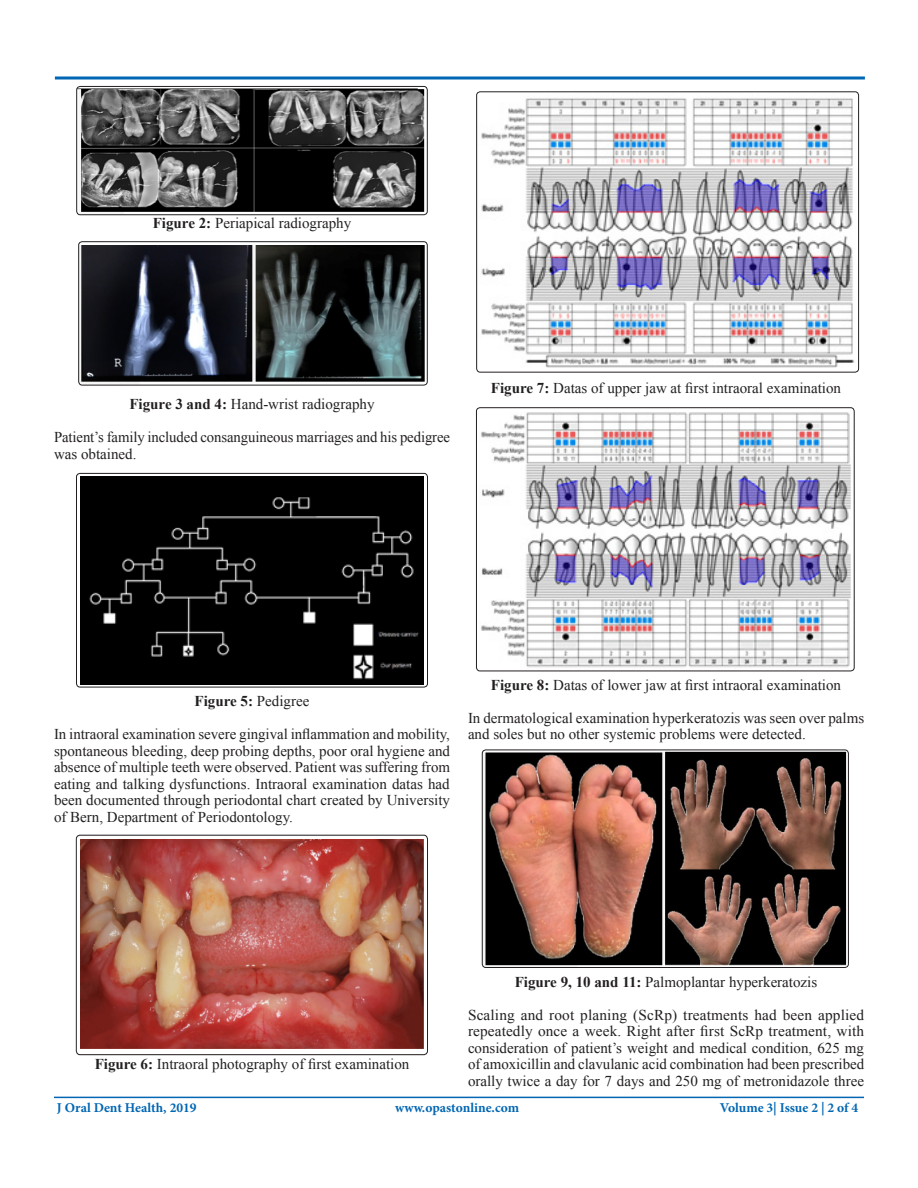
<style>
.page{position:relative;width:918px;height:1188px;background:#fff}
.page>*{position:absolute;margin:0;border:0;box-sizing:border-box;transform-origin:0 0}
.t1{font:15px/16.5px "Times New Roman";color:#231f20}
.t2{font:700 15px "Times New Roman";color:#231f20}
.t3{font:700 13.5px "Minion Pro";color:#0166b3}
.s1{font-weight:700}
.s2{font-weight:400}
</style>
<div class="page">
<svg style="left:54px;top:76px;width:811px;height:4px;background:#408cc5"></svg>
<hr style="left:54px;top:1097px;width:810px;height:1px;background:#0166b3">
<img style="left:77px;top:86px;width:350px;height:129px">
<div style="left:77px;top:86px;width:350px;height:129px;border:1px solid #231f20;border-radius:4px"></div>
<img style="left:79px;top:242px;width:348px;height:143px">
<div style="left:78px;top:242px;width:349px;height:143px;border:1px solid #231f20;border-radius:4px"></div>
<img style="left:80px;top:477px;width:343px;height:207px">
<div style="left:76px;top:473px;width:352px;height:214px;border:1px solid #231f20;border-radius:4px"></div>
<img style="left:81px;top:839px;width:342px;height:210px">
<div style="left:76px;top:835px;width:352px;height:220px;border:1px solid #231f20;border-radius:4px"></div>
<img style="left:477px;top:92px;width:378px;height:275px">
<div style="left:476px;top:92px;width:383px;height:280px;border:1px solid #231f20;border-radius:4px"></div>
<img style="left:476px;top:412px;width:375px;height:258px">
<div style="left:476px;top:408px;width:378px;height:263px;border:1px solid #231f20;border-radius:4px"></div>
<img style="left:482px;top:750px;width:366px;height:217px">
<div style="left:482px;top:750px;width:367px;height:218px;border:1px solid #231f20;border-radius:4px"></div>
<p class="t1" style="left:153px;top:214px;width:200px"><span class="s1">Figure 2:</span> Periapical radiography</p>
<p class="t1" style="left:129px;top:396px;width:247px"><span class="s1">Figure 3 and 4:</span> Hand-wrist radiography</p>
<p class="t1" style="left:54px;top:429px;width:398px">Patient’s family included consanguineous marriages and his pedigree was obtained.</p>
<p class="t1" style="left:491px;top:379px;width:352px"><span class="s1">Figure 7:</span> Datas of upper jaw at first intraoral examination</p>
<p class="t2" style="left:195px;top:691px;width:116px">Figure 5: <span class="s2">Pedigree</span></p>
<p class="t1" style="left:54px;top:726px;width:398px;text-align:justify">In intraoral examination severe gingival inflammation and mobility, spontaneous bleeding, deep probing depths, poor oral hygiene and absence of multiple teeth were observed. Patient was suffering from eating and talking dysfunctions. Intraoral examination datas had been documented through periodontal chart created by University of Bern, Department of Periodontology.</p>
<p class="t1" style="left:491px;top:676px;width:352px"><span class="s1">Figure 8:</span> Datas of lower jaw at first intraoral examination</p>
<p class="t1" style="left:468px;top:709px;width:398px">In dermatological examination hyperkeratozis was seen over palms and soles but no other systemic problems were detected.</p>
<p class="t1" style="left:95px;top:1056px;width:316px"><span class="s1">Figure 6:</span> Intraoral photography of first examination</p>
<p class="t1" style="left:515px;top:973px;width:304px"><span class="s1">Figure 9, 10 and 11:</span> Palmoplantar hyperkeratozis</p>
<p class="t1" style="left:468px;top:1006px;width:398px;text-align:justify">Scaling and root planing (ScRp) treatments had been applied repeatedly once a week. Right after first ScRp treatment, with consideration of patient’s weight and medical condition, 625 mg of amoxicillin and clavulanic acid combination had been prescribed orally twice a day for 7 days and 250 mg of metronidazole three</p>
<p class="t3" style="left:57px;top:1098px;width:141px">J Oral Dent Health, 2019</p>
<p class="t3" style="left:395px;top:1098px;width:126px">www.opastonline.com</p>
<p class="t3" style="left:720px;top:1098px;width:140px">Volume 3| Issue 2 | 2 of 4</p>
</div>
